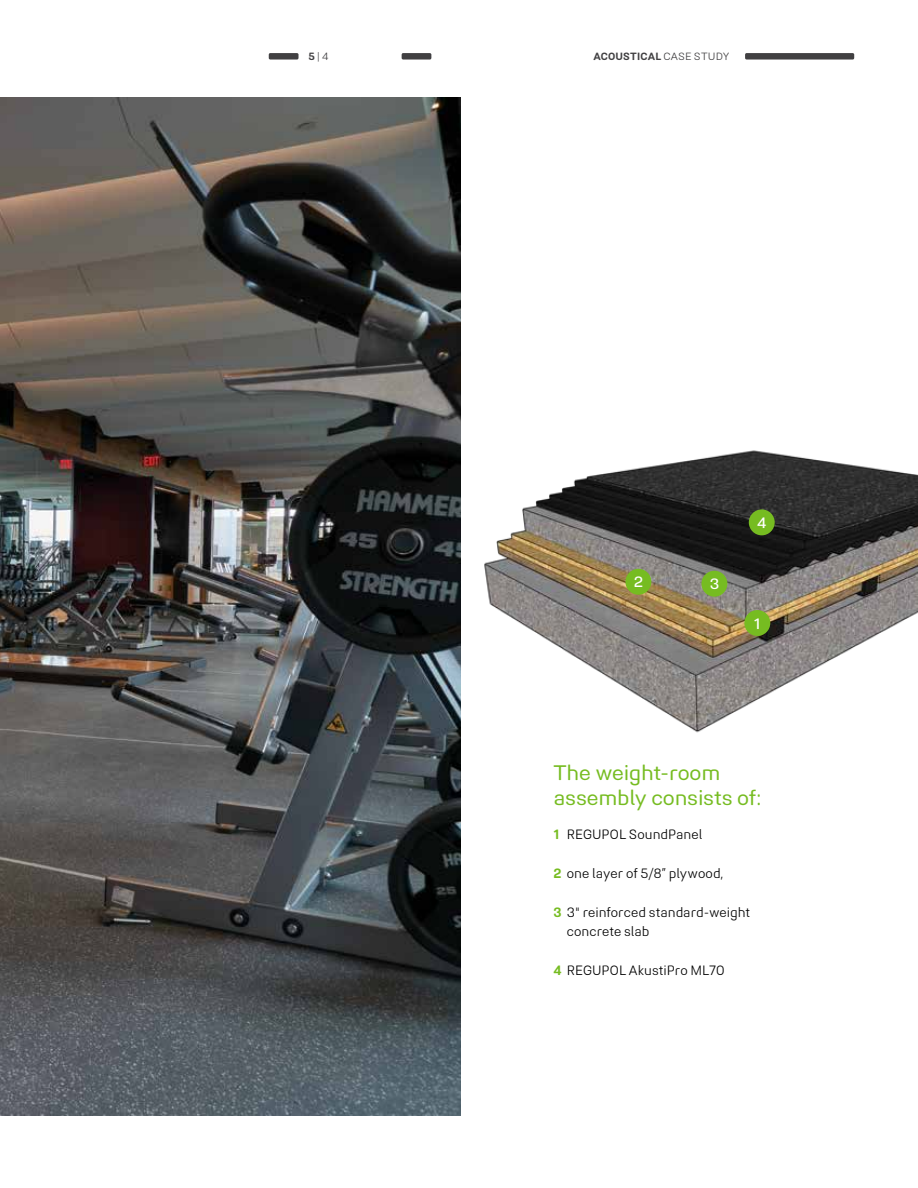
<style>
.page{position:relative;width:918px;height:1188px;background:#fff}
.page>*{position:absolute;margin:0;border:0;box-sizing:border-box;transform-origin:0 0}
.t1{font:21px/25.5px "Midpoint Pro";letter-spacing:-.015em;color:#76bc21}
.t2{font:500 15px "Midpoint Pro";color:#fff}
.t3{font:300 13.5px/19.5px "Midpoint Pro";color:#000;scale:.95 1}
.t4{font:700 10.5px "Midpoint Pro";letter-spacing:.02em;color:#414042}
.t5{font:300 10.5px "Midpoint Pro";color:#414042}
.s1{font-weight:700}
.s2{font-weight:300}
.s3{font-weight:700;color:#76bc21}
</style>
<div class="page">
<div style="left:745px;top:53px;width:109px;height:7px;background:#414042;border-radius:2px"></div>
<div style="left:402px;top:53px;width:29px;height:7px;background:#414042;border-radius:2px"></div>
<div style="left:269px;top:53px;width:30px;height:7px;background:#414042;border-radius:2px"></div>
<img style="left:0;top:98px;width:461px;height:1018px">
<img style="left:484px;top:450px;width:434px;height:283px">
<div style="left:749px;top:509px;width:26px;height:26px;background:#76bc21;border-radius:50%"></div>
<div style="left:701px;top:571px;width:26px;height:26px;background:#76bc21;border-radius:50%"></div>
<div style="left:625px;top:569px;width:26px;height:26px;background:#76bc21;border-radius:50%"></div>
<div style="left:744px;top:610px;width:26px;height:26px;background:#76bc21;border-radius:50%"></div>
<p class="t5" style="left:309px;top:49px;width:21px"><span class="s1">5</span> | 4</p>
<p class="t4" style="left:593px;top:49px;width:138px">ACOUSTICAL <span class="s2">CASE STUDY</span></p>
<p class="t2" style="left:634px;top:573px;width:11px">2</p>
<p class="t2" style="left:710px;top:575px;width:11px">3</p>
<p class="t2" style="left:757px;top:514px;width:11px">4</p>
<p class="t2" style="left:754px;top:614px;width:8px">1</p>
<h1 class="t1" style="left:553px;top:760px;width:209px">The weight-room assembly consists of:</h1>
<p class="t3" style="left:553px;top:824px;width:158px"><span class="s3">1</span> REGUPOL SoundPanel</p>
<p class="t3" style="left:553px;top:863px;width:180px"><span class="s3">2</span> one layer of 5/8” plywood,</p>
<p class="t3" style="left:567px;top:902px;width:195px;text-indent:-14px"><span class="s3">3</span> 3" reinforced standard-weight concrete slab</p>
<p class="t3" style="left:553px;top:961px;width:182px"><span class="s3">4</span> REGUPOL AkustiPro ML70</p>
</div>
